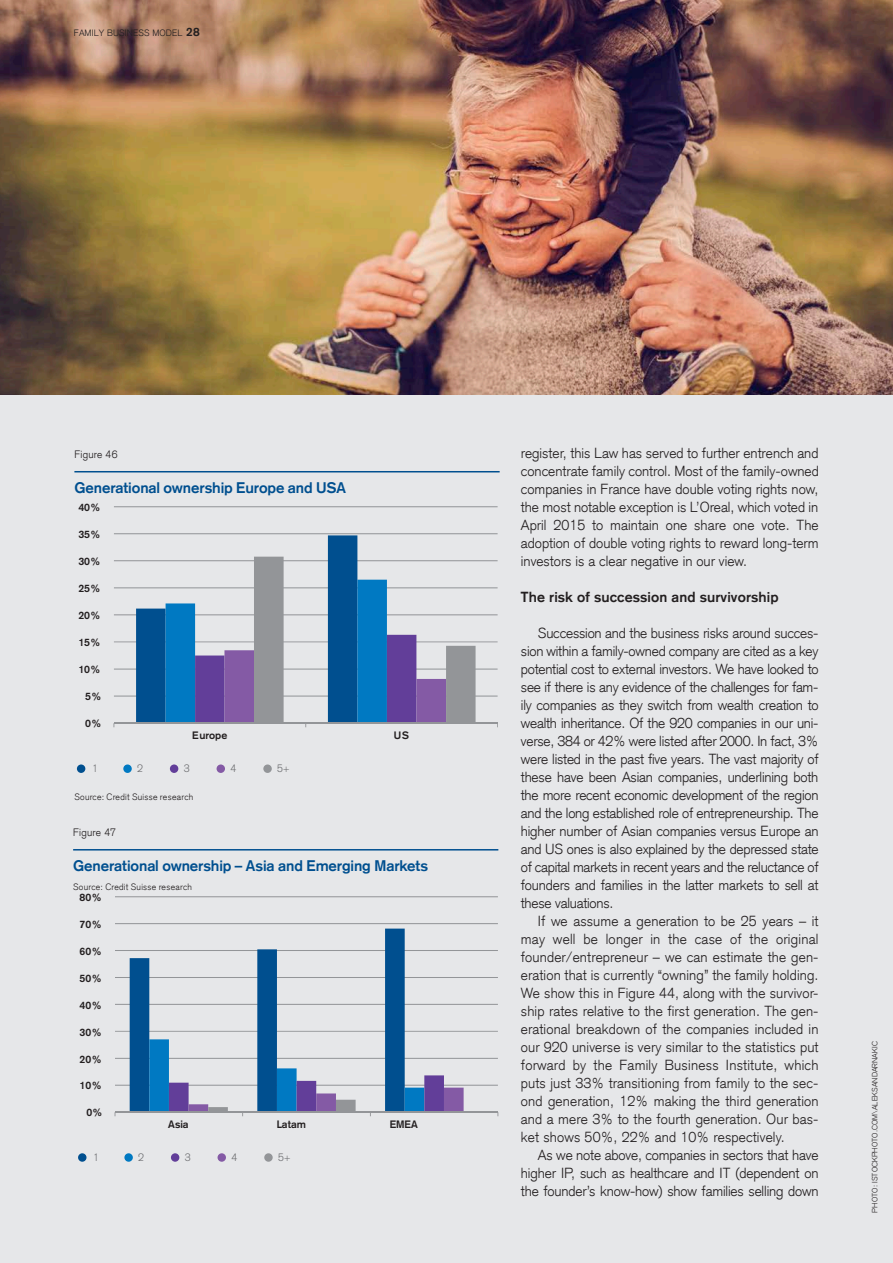
<style>
.page{position:relative;width:893px;height:1263px;background:#e6e7e9}
.page>*{position:absolute;margin:0;border:0;box-sizing:border-box;transform-origin:0 0}
.chart_titel{font:700 15px "Credit Suisse Type";letter-spacing:-.005em;color:#004f8f}
.Body{font:300 14.25px/18px "Credit Suisse Type";letter-spacing:-.005em;color:#231f20;text-align:justify}
.Subheading{font:700 14.25px "Credit Suisse Type";letter-spacing:.01em;color:#231f20}
.t1{font:700 10.65px "Credit Suisse Type";color:#231f20}
.t2{font:300 10.65px "Credit Suisse Type";color:#6c6d70}
.t3{font:700 10.5px "Credit Suisse Type";color:#231f20}
.Figure_Table_Number{font:300 10.5px "Credit Suisse Type";letter-spacing:.025em;color:#231f20}
.t4{font:300 10.5px "Credit Suisse Type";color:#6c6d70}
.Chart_Source{font:300 9px "Credit Suisse Type";letter-spacing:.03em;color:#231f20}
.Chart_Source-2{font:300 9px "Credit Suisse Type";letter-spacing:.01em;color:#231f20}
.bildverweis{font:300 7.5px "Credit Suisse Type";letter-spacing:.01em;color:#231f20}
.s1{font-weight:700;font-size:12px}
</style>
<div class="page">
<hr style="left:114px;top:506px;width:384px;height:1px;background:#939598">
<hr style="left:114px;top:533px;width:384px;height:1px;background:#939598">
<hr style="left:114px;top:560px;width:384px;height:1px;background:#939598">
<hr style="left:114px;top:587px;width:384px;height:1px;background:#939598">
<hr style="left:114px;top:614px;width:384px;height:1px;background:#939598">
<hr style="left:114px;top:641px;width:384px;height:1px;background:#939598">
<hr style="left:114px;top:668px;width:384px;height:2px;background:#939598">
<hr style="left:114px;top:695px;width:384px;height:2px;background:#939598">
<hr style="left:114px;top:723px;width:384px;height:1px;background:#939598">
<svg style="left:136px;top:535px;width:340px;height:192px"></svg>
<div style="left:77px;top:764px;width:8px;height:8px;background:#004f8f;border-radius:50%"></div>
<div style="left:123px;top:764px;width:9px;height:8px;background:#0079c2;border-radius:50%"></div>
<div style="left:217px;top:764px;width:8px;height:8px;background:#845aa5;border-radius:50%"></div>
<div style="left:263px;top:764px;width:9px;height:8px;background:#939598;border-radius:50%"></div>
<div style="left:170px;top:764px;width:8px;height:8px;background:#623e99;border-radius:50%"></div>
<hr style="left:74px;top:471px;width:426px;height:1px;background:#004f8f">
<hr style="left:73px;top:849px;width:425px;height:1px;background:#004f8f">
<hr style="left:115px;top:1085px;width:383px;height:1px;background:#939598">
<hr style="left:115px;top:1058px;width:383px;height:1px;background:#939598">
<hr style="left:115px;top:1031px;width:383px;height:1px;background:#939598">
<hr style="left:115px;top:1004px;width:383px;height:1px;background:#939598">
<hr style="left:115px;top:977px;width:383px;height:1px;background:#939598">
<hr style="left:115px;top:950px;width:383px;height:1px;background:#939598">
<hr style="left:115px;top:923px;width:383px;height:1px;background:#939598">
<hr style="left:115px;top:896px;width:383px;height:1px;background:#939598">
<svg style="left:130px;top:928px;width:275px;height:184px"></svg>
<hr style="left:115px;top:1112px;width:383px;height:1px;background:#939598">
<svg style="left:149px;top:1039px;width:315px;height:77px"></svg>
<div style="left:78px;top:1153px;width:8px;height:8px;background:#004f8f;border-radius:50%"></div>
<div style="left:124px;top:1153px;width:9px;height:8px;background:#0079c2;border-radius:50%"></div>
<div style="left:218px;top:1153px;width:8px;height:8px;background:#845aa5;border-radius:50%"></div>
<div style="left:264px;top:1153px;width:9px;height:8px;background:#939598;border-radius:50%"></div>
<div style="left:171px;top:1153px;width:8px;height:8px;background:#623e99;border-radius:50%"></div>
<img style="left:0;top:0;width:893px;height:394px">
<p class="Chart_Source-2" style="left:74px;top:28px;width:127px">FAMILY BUSINESS MODEL <span class="s1">28</span></p>
<p class="Figure_Table_Number" style="left:74px;top:448px;width:45px">Figure 46</p>
<p class="chart_titel" style="left:74px;top:479px;width:273px">Generational ownership Europe and USA</p>
<p class="t1" style="left:78px;top:501px;width:24px">40%</p>
<p class="t1" style="left:78px;top:528px;width:24px">35%</p>
<p class="t1" style="left:78px;top:555px;width:24px">30%</p>
<p class="t1" style="left:78px;top:582px;width:24px">25%</p>
<p class="t1" style="left:78px;top:609px;width:24px">20%</p>
<p class="t1" style="left:78px;top:636px;width:24px">15%</p>
<p class="t1" style="left:78px;top:663px;width:24px">10%</p>
<p class="t1" style="left:85px;top:690px;width:18px">5%</p>
<p class="t1" style="left:85px;top:717px;width:18px">0%</p>
<p class="t1" style="left:192px;top:729px;width:37px">Europe</p>
<p class="t1" style="left:394px;top:729px;width:17px">US</p>
<p class="t2" style="left:92px;top:762px;width:7px">1</p>
<p class="t2" style="left:137px;top:762px;width:7px">2</p>
<p class="t2" style="left:184px;top:762px;width:7px">3</p>
<p class="t2" style="left:230px;top:762px;width:7px">4</p>
<p class="t2" style="left:277px;top:762px;width:14px">5+</p>
<p class="Chart_Source" style="left:74px;top:791px;width:120px">Source: Credit Suisse research</p>
<p class="Figure_Table_Number" style="left:73px;top:826px;width:44px">Figure 47</p>
<p class="chart_titel" style="left:73px;top:857px;width:356px">Generational ownership – Asia and Emerging Markets</p>
<p class="Chart_Source" style="left:73px;top:881px;width:120px">Source: Credit Suisse research</p>
<p class="t3" style="left:80px;top:891px;width:24px">80%</p>
<p class="t3" style="left:80px;top:918px;width:24px">70%</p>
<p class="t3" style="left:80px;top:945px;width:24px">60%</p>
<p class="t3" style="left:80px;top:972px;width:24px">50%</p>
<p class="t3" style="left:80px;top:999px;width:24px">40%</p>
<p class="t3" style="left:80px;top:1026px;width:24px">30%</p>
<p class="t3" style="left:80px;top:1053px;width:24px">20%</p>
<p class="t3" style="left:80px;top:1079px;width:24px">10%</p>
<p class="t3" style="left:86px;top:1106px;width:18px">0%</p>
<p class="t3" style="left:168px;top:1118px;width:22px">Asia</p>
<p class="t3" style="left:277px;top:1118px;width:31px">Latam</p>
<p class="t3" style="left:390px;top:1118px;width:30px">EMEA</p>
<p class="t4" style="left:93px;top:1151px;width:7px">1</p>
<p class="t4" style="left:138px;top:1151px;width:7px">2</p>
<p class="t4" style="left:185px;top:1151px;width:7px">3</p>
<p class="t4" style="left:231px;top:1151px;width:7px">4</p>
<p class="t4" style="left:278px;top:1151px;width:14px">5+</p>
<p class="Body" style="left:521px;top:444px;width:299px">register, this Law has served to further entrench and concentrate family control. Most of the family-owned companies in France have double voting rights now, the most notable exception is L’Oreal, which voted in April 2015 to maintain one share one vote. The adoption of double voting rights to reward long-term investors is a clear negative in our view.</p>
<p class="Subheading" style="left:521px;top:589px;width:259px">The risk of succession and survivorship</p>
<p class="Body" style="left:521px;top:624px;width:299px;text-indent:17px">Succession and the business risks around succes&shy;sion within a family-owned company are cited as a key potential cost to external investors. We have looked to see if there is any evidence of the challenges for fam&shy;ily companies as they switch from wealth creation to wealth inheritance. Of the 920 companies in our uni&shy;verse, 384 or 42% were listed after 2000. In fact, 3% were listed in the past five years. The vast majority of these have been Asian companies, underlining both the more recent economic development of the region and the long established role of entrepreneurship. The higher number of Asian companies versus Europe an and US ones is also explained by the depressed state of capital markets in recent years and the reluctance of founders and families in the latter markets to sell at these valuations.</p>
<p class="Body" style="left:521px;top:912px;width:299px;text-indent:17px">If we assume a generation to be 25 years – it may well be longer in the case of the original founder/entrepreneur – we can estimate the gen&shy;eration that is currently “owning” the family holding.<br>We show this in Figure 44, along with the survivor&shy;ship rates relative to the first generation. The gen&shy;erational breakdown of the companies included in our 920 universe is very similar to the statistics put forward by the Family Business Institute, which puts just 33% transitioning from family to the sec&shy;ond generation, 12% making the third generation and a mere 3% to the fourth generation. Our bas&shy;ket shows 50%, 22% and 10% respectively.</p>
<p class="Body" style="left:521px;top:1146px;width:299px;text-indent:17px">As we note above, companies in sectors that have higher IP, such as healthcare and IT (dependent on the founder’s know-how) show families selling down</p>
<p class="bildverweis" style="left:870px;top:1212px;width:173px;rotate:-90deg">PHOTO: ISTOCKPHOTO.COM\ALEKSANDARNAKIC</p>
</div>
